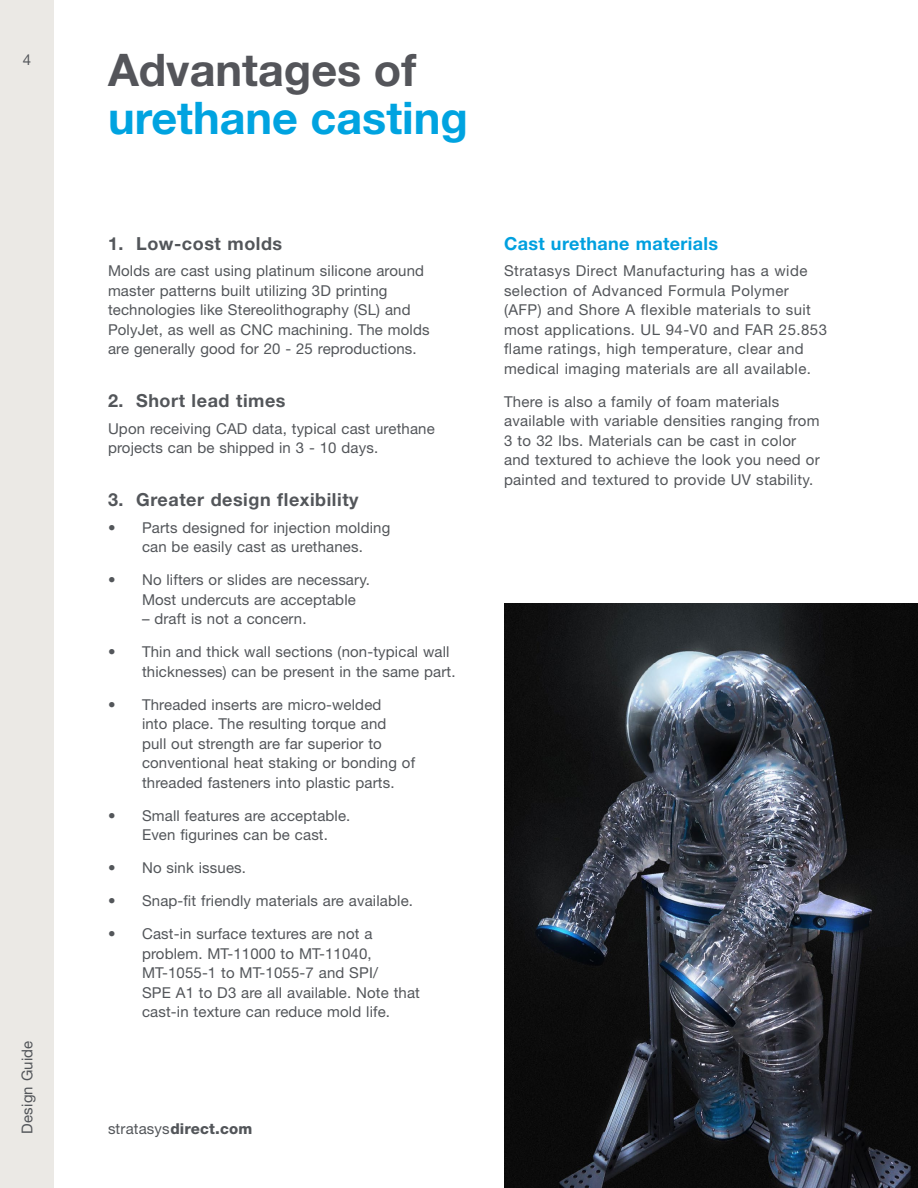
<style>
.page{position:relative;width:918px;height:1188px;background:#fff}
.page>*{position:absolute;margin:0;border:0;box-sizing:border-box;transform-origin:0 0}
.t1{font:700 45px "Helvetica Neue LT Std";color:#00a3e0}
.t2{font:700 45px "Helvetica Neue LT Std";color:#54555a}
.t3{font:700 18px "Helvetica Neue LT Std";letter-spacing:.03em;color:#53565a}
.t4{font:700 18px "Helvetica Neue LT Std";letter-spacing:.02em;color:#00a0df}
.t5{font:15px/19.5px "Helvetica Neue LT Std";letter-spacing:.01em;color:#53565a}
.t6{font:15px/19.5px "Helvetica Neue LT Std";letter-spacing:.03em;color:#53565a}
.t7{font:800 15px "Helvetica Neue LT Std";letter-spacing:.01em;color:#53565a}
.s1{font-weight:400}
</style>
<div class="page">
<img style="left:504px;top:603px;width:414px;height:585px">
<div style="left:0;top:0;width:54px;height:1188px;background:#ebe9e5"></div>
<p class="t5" style="left:23px;top:49px;width:10px">4</p>
<p class="t5" style="left:17px;top:1134px;width:95px;rotate:-90deg">Design Guide</p>
<h1 class="t2" style="left:108px;top:42px;width:310px">Advantages of</h1>
<h1 class="t1" style="left:108px;top:90px;width:361px">urethane casting</h1>
<p class="t3" style="left:108px;top:232px;width:176px">1. Low-cost molds</p>
<p class="t5" style="left:108px;top:261px;width:323px">Molds are cast using platinum silicone around master patterns built utilizing 3D printing technologies like Stereolithography (SL) and PolyJet, as well as CNC machining. The molds are generally good for 20 - 25 reproductions.</p>
<p class="t3" style="left:108px;top:390px;width:179px">2. Short lead times</p>
<p class="t5" style="left:108px;top:418px;width:328px">Upon receiving CAD data, typical cast urethane projects can be shipped in 3 - 10 days.</p>
<p class="t3" style="left:108px;top:489px;width:252px">3. Greater design flexibility</p>
<p class="t5" style="left:108px;top:517px;width:284px;text-align:center">• Parts designed for injection molding can be easily cast as urethanes.</p>
<p class="t5" style="left:142px;top:570px;width:230px;text-indent:-34px">• No lifters or slides are necessary.<br>Most undercuts are acceptable</p>
<p class="t5" style="left:142px;top:609px;width:166px">– draft is not a concern.</p>
<p class="t5" style="left:142px;top:642px;width:315px;text-indent:-34px">• Thin and thick wall sections (non-typical wall thicknesses) can be present in the same part.</p>
<p class="t5" style="left:142px;top:694px;width:275px;text-indent:-34px">• Threaded inserts are micro-welded<br>into place. The resulting torque and<br>pull out strength are far superior to conventional heat staking or bonding of threaded fasteners into plastic parts.</p>
<p class="t5" style="left:142px;top:805px;width:210px;text-indent:-34px">• Small features are acceptable.<br>Even figurines can be cast.</p>
<p class="t5" style="left:108px;top:858px;width:140px">• No sink issues.</p>
<p class="t5" style="left:108px;top:891px;width:307px">• Snap-fit friendly materials are available.</p>
<p class="t5" style="left:142px;top:924px;width:280px;text-indent:-34px">• Cast-in surface textures are not a problem. MT-11000 to MT-11040, MT-1055-1 to MT-1055-7 and SPI/<br>SPE A1 to D3 are all available. Note that cast-in texture can reduce mold life.</p>
<p class="t4" style="left:504px;top:232px;width:216px">Cast urethane materials</p>
<p class="t6" style="left:504px;top:261px;width:325px">Stratasys Direct Manufacturing has a wide selection of Advanced Formula Polymer (AFP) and Shore A flexible materials to suit most applications. UL 94-V0 and FAR 25.853 flame ratings, high temperature, clear and medical imaging materials are all available.</p>
<p class="t5" style="left:504px;top:391px;width:317px">There is also a family of foam materials available with variable densities ranging from 3 to 32 lbs. Materials can be cast in color and textured to achieve the look you need or painted and textured to provide UV stability.</p>
<p class="t7" style="left:108px;top:1120px;width:146px"><span class="s1">stratasys</span>direct.com</p>
</div>
